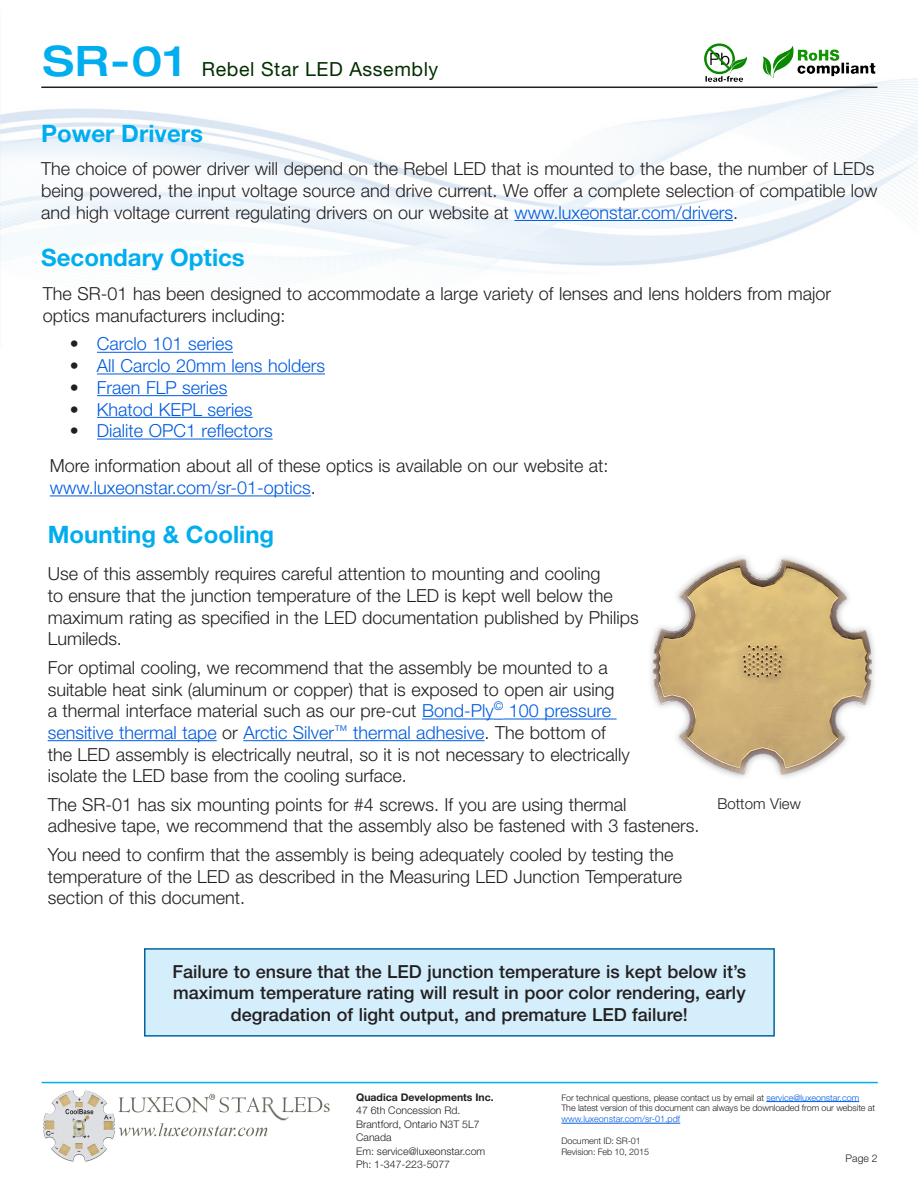
<style>
.page{position:relative;width:918px;height:1188px;background:#fff}
.page>*{position:absolute;margin:0;border:0;box-sizing:border-box;transform-origin:0 0}
.Headings{font:700 24px "Helvetica Neue";color:#00aeef}
.t1{font:19.5px "Helvetica Neue";letter-spacing:.03em;color:#032f00}
.t2{font:300 18px/21.8px "Helvetica Neue";color:#231f20}
.t3{font:500 18px/21.8px "Helvetica Neue";color:#231f20;text-align:center}
.t4{font:300 18px "Helvetica Neue";color:#005bdf}
.t5{font:300 15px "Helvetica Neue";color:#231f20}
.t6{font:300 10.5px/13.5px "Helvetica Neue";color:#231f20}
.t7{font:700 10.5px "Helvetica Neue";color:#231f20}
.t8{font:300 9px/10.8px "Helvetica Neue";letter-spacing:-.01em;color:#231f20}
.t9{font:300 9px "Helvetica Neue";color:#005bdf}
.s1{font-weight:500;font-stretch:expanded;font-size:42px;color:#00aeef}
.s2{color:#005bdf}
.s3{color:#231f20}
</style>
<div class="page">
<hr style="left:41px;top:87px;width:836px;height:1px;background:#231f20">
<img style="left:762px;top:45px;width:114px;height:34px">
<img style="left:704px;top:43px;width:43px;height:39px">
<hr style="left:42px;top:1082px;width:836px;height:1px;background:#00aeef">
<hr style="left:766px;top:1101px;width:93px;height:1px;background:#005bdf">
<hr style="left:561px;top:1123px;width:119px;height:1px;background:#005bdf">
<img style="left:43px;top:1090px;width:73px;height:72px">
<img style="left:118px;top:1093px;width:212px;height:44px">
<hr style="left:514px;top:220px;width:219px;height:1px;background:#005bdf">
<hr style="left:97px;top:352px;width:136px;height:1px;background:#005bdf">
<hr style="left:97px;top:374px;width:228px;height:1px;background:#005bdf">
<hr style="left:97px;top:395px;width:130px;height:1px;background:#005bdf">
<hr style="left:97px;top:417px;width:156px;height:1px;background:#005bdf">
<hr style="left:97px;top:439px;width:176px;height:1px;background:#005bdf">
<hr style="left:50px;top:496px;width:261px;height:1px;background:#005bdf">
<hr style="left:422px;top:719px;width:72px;height:1px;background:#005bdf">
<hr style="left:503px;top:719px;width:114px;height:1px;background:#005bdf">
<hr style="left:48px;top:740px;width:169px;height:1px;background:#005bdf">
<hr style="left:243px;top:740px;width:91px;height:1px;background:#005bdf">
<svg style="left:334px;top:740px;width:14px;height:1px"></svg>
<hr style="left:348px;top:740px;width:137px;height:1px;background:#005bdf">
<div style="left:145px;top:949px;width:629px;height:87px;background:#d4effb"></div>
<div style="left:144px;top:948px;width:631px;height:89px;border:2px solid #00659e"></div>
<img style="left:650px;top:556px;width:225px;height:222px">
<p class="t1" style="left:43px;top:58px;width:397px"><span class="s1">SR-01</span> Rebel Star LED Assembly</p>
<p class="Headings" style="left:41px;top:118px;width:163px">Power Drivers</p>
<p class="t2" style="left:41px;top:158px;width:838px">The choice of power driver will depend on the Rebel LED that is mounted to the base, the number of LEDs being powered, the input voltage source and drive current. We offer a complete selection of compatible low and high voltage current regulating drivers on our website at <span class="s2">www.luxeonstar.com/drivers</span>.</p>
<p class="Headings" style="left:41px;top:242px;width:205px">Secondary Optics</p>
<p class="t2" style="left:43px;top:283px;width:790px">The SR-01 has been designed to accommodate a large variety of lenses and lens holders from major optics manufacturers including:</p>
<p class="t4" style="left:70px;top:333px;width:165px"><span class="s3">•</span> Carclo 101 series</p>
<p class="t4" style="left:70px;top:355px;width:257px"><span class="s3">•</span> All Carclo 20mm lens holders</p>
<p class="t4" style="left:70px;top:376px;width:159px"><span class="s3">•</span> Fraen FLP series</p>
<p class="t4" style="left:70px;top:398px;width:184px"><span class="s3">•</span> Khatod KEPL series</p>
<p class="t4" style="left:70px;top:420px;width:204px"><span class="s3">•</span> Dialite OPC1 reflectors</p>
<p class="t2" style="left:50px;top:455px;width:560px">More information about all of these optics is available on our website at: <span class="s2">www.luxeonstar.com/sr-01-optics</span>.</p>
<p class="Headings" style="left:48px;top:520px;width:228px">Mounting &amp; Cooling</p>
<p class="t2" style="left:48px;top:563px;width:593px">Use of this assembly requires careful attention to mounting and cooling<br>to ensure that the junction temperature of the LED is kept well below the maximum rating as specified in the LED documentation published by Philips Lumileds.</p>
<p class="t2" style="left:48px;top:656px;width:584px">For optimal cooling, we recommend that the assembly be mounted to a suitable heat sink (aluminum or copper) that is exposed to open air using<br>a thermal interface material such as our pre-cut <span class="s2">Bond-Ply</span><sup>©</sup> <span class="s2">100 pressure sensitive thermal tape</span> or <span class="s2">Arctic Silver</span><sup>™</sup> <span class="s2">thermal adhesive</span>. The bottom of the LED assembly is electrically neutral, so it is not necessary to electrically isolate the LED base from the cooling surface.</p>
<p class="t2" style="left:48px;top:793px;width:653px">The SR-01 has six mounting points for #4 screws. If you are using thermal<br>adhesive tape, we recommend that the assembly also be fastened with 3 fasteners.</p>
<p class="t2" style="left:48px;top:843px;width:636px">You need to confirm that the assembly is being adequately cooled by testing the temperature of the LED as described in the Measuring LED Junction Temperature section of this document.</p>
<p class="t5" style="left:717px;top:794px;width:85px">Bottom View</p>
<p class="t3" style="left:173px;top:960px;width:575px">Failure to ensure that the LED junction temperature is kept below it’s maximum temperature rating will result in poor color rendering, early degradation of light output, and premature LED failure!</p>
<p class="t7" style="left:356px;top:1091px;width:139px">Quadica Developments Inc.</p>
<p class="t6" style="left:356px;top:1104px;width:131px">47 6th Concession Rd.<br>Brantford, Ontario N3T 5L7<br>Canada<br>Em: service@luxeonstar.com<br>Ph: 1-347-223-5077</p>
<p class="t8" style="left:561px;top:1092px;width:315px">For technical questions, please contact us by email at <span class="s2">service@luxeonstar.com<br></span>The latest version of this document can always be downloaded from our website at</p>
<p class="t9" style="left:561px;top:1114px;width:120px">www.luxeonstar.com/sr-01.pdf</p>
<p class="t8" style="left:561px;top:1135px;width:89px">Document ID: SR-01<br>Revision: Feb 10, 2015</p>
<p class="t6" style="left:846px;top:1151px;width:34px">Page 2</p>
</div>
